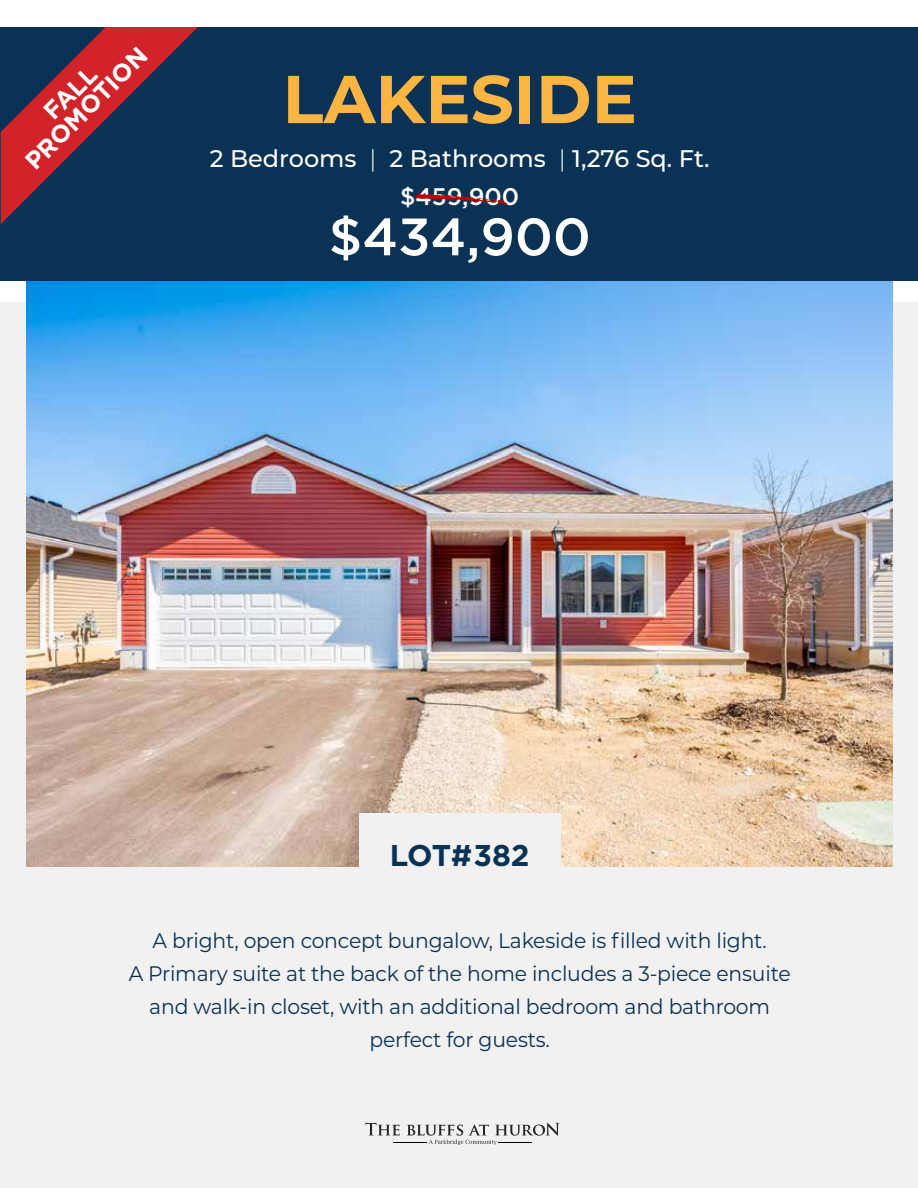
<style>
.page{position:relative;width:918px;height:1188px;background:#fff}
.page>*{position:absolute;margin:0;border:0;box-sizing:border-box;transform-origin:0 0}
.t1{font:700 67.5px "Montserrat";color:#fcb442}
.t2{font:500 52.5px "Gotham";color:#fff}
.t3{font:700 30px "Gotham";letter-spacing:-.015em;color:#0a3255}
.t4{font:700 24.6px/22.4px "Gotham";color:#fff;text-align:center}
.t5{font:500 24px "Montserrat";color:#fff}
.t6{font:500 24px "Gotham";color:#fff}
.t7{font:21px/33px "Montserrat";letter-spacing:-.01em;color:#0a3255;text-align:center}
.s1{font-weight:300}
</style>
<div class="page">
<div style="left:1px;top:302px;width:917px;height:886px;background:#f1f1f2"></div>
<img style="left:27px;top:281px;width:866px;height:585px">
<div style="left:0;top:27px;width:918px;height:254px;background:#0a3255"></div>
<div style="left:359px;top:813px;width:202px;height:82px;background:#f1f1f2"></div>
<svg style="left:365px;top:1123px;width:35px;height:12px"></svg>
<hr style="left:394px;top:1142px;width:33px;height:1px;background:#000">
<svg style="left:407px;top:1123px;width:153px;height:22px"></svg>
<div style="left:0;top:987px;width:14px;height:201px;background:#f1f1f2"></div>
<svg style="left:415px;top:194px;width:93px;height:10px"></svg>
<svg style="left:1px;top:27px;width:197px;height:197px"></svg>
<p class="t4" style="left:5px;top:142px;width:163px;rotate:-45deg">FALL<br>PROMOTION</p>
<h1 class="t1" style="left:283px;top:51px;width:356px">LAKESIDE</h1>
<p class="t5" style="left:210px;top:142px;width:501px">2 Bedrooms <span class="s1">|</span> 2 Bathrooms <span class="s1">|</span> 1,276 Sq. Ft.</p>
<p class="t6" style="left:400px;top:181px;width:121px">$459,900</p>
<h2 class="t2" style="left:329px;top:202px;width:264px">$434,900</h2>
<h3 class="t3" style="left:390px;top:836px;width:141px">LOT#382</h3>
<p class="t7" style="left:129px;top:923px;width:664px">A bright, open concept bungalow, Lakeside is filled with light.<br>A Primary suite at the back of the home includes a 3-piece ensuite and walk-in closet, with an additional bedroom and bathroom perfect for guests.</p>
</div>
